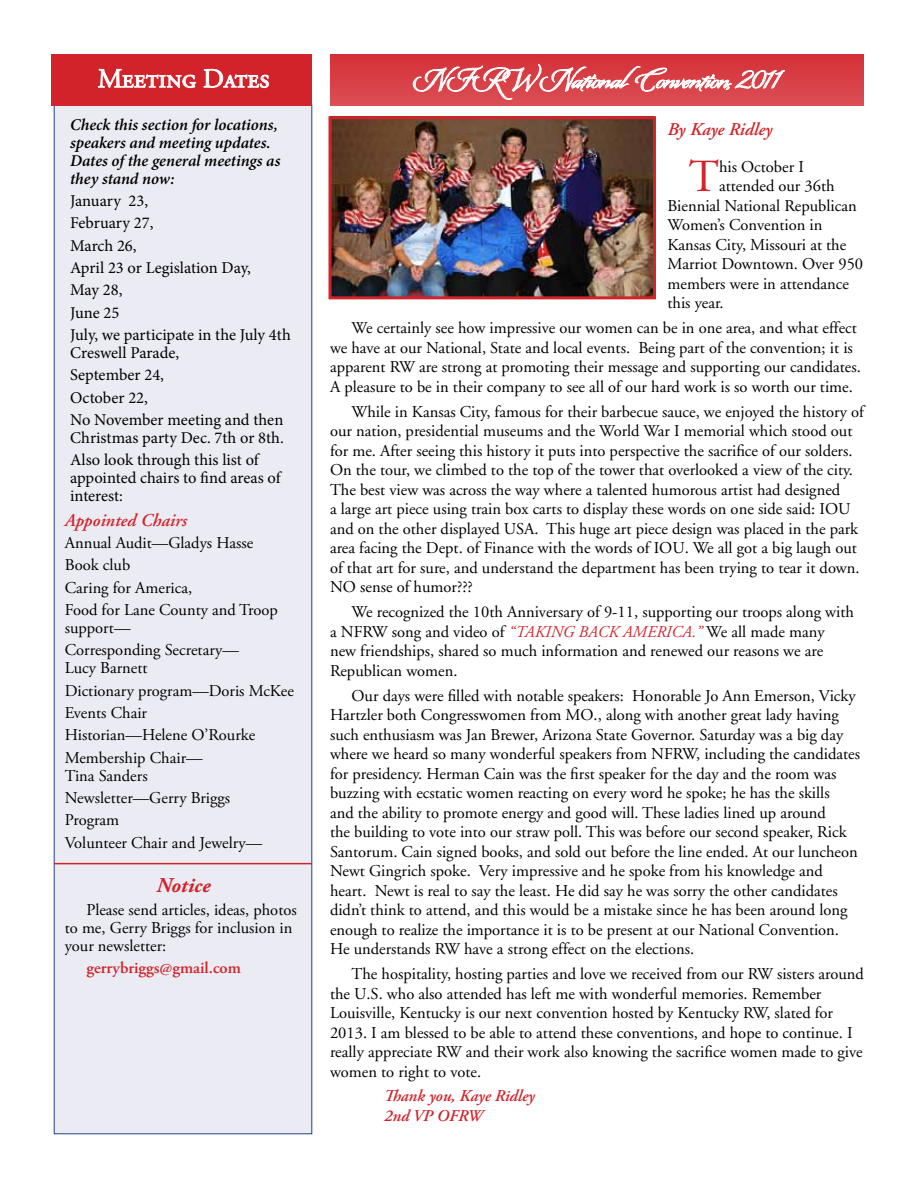
<style>
.page{position:relative;width:918px;height:1188px;background:#fff}
.page>*{position:absolute;margin:0;border:0;box-sizing:border-box;transform-origin:0 0}
.t1{font:45.9px "Adobe Garamond";color:#d2232a}
.t2{font:28.5px "Origins";color:#fff;scale:1.1 1}
.t3{font:27px "Adobe Garamond Regular SC";color:#fff}
.t4{font:italic 700 21px "Adobe Garamond Pro";color:#d2232a}
.t5{font:italic 600 18px "Adobe Garamond";color:#d2232a}
.t6{font:16.5px/19.5px "Adobe Garamond";color:#000}
.t7{font:16.5px/22.4px "Adobe Garamond Pro";color:#000}
.t8{font:16.5px/22.4px "Minion Pro";color:#000}
.t9{font:italic 600 16.5px/18px "Minion Pro";letter-spacing:-.005em;color:#000}
.t10{font:italic 600 16.5px/19.5px "Adobe Garamond Pro";color:#d2232a}
.t11{font:600 16.5px "Adobe Garamond Pro";color:#d2232a}
.s1{font-style:italic;color:#d2232a}
</style>
<div class="page">
<div style="left:330px;top:54px;width:534px;height:52px;background:linear-gradient(to bottom,#d42f36,#db4f54)"></div>
<svg style="left:413px;top:64px;width:372px;height:36px"></svg>
<div style="left:54px;top:105px;width:258px;height:1029px;background:#ebebf4"></div>
<div style="left:51px;top:54px;width:261px;height:52px;background:#d2232a"></div>
<svg style="left:98px;top:68px;width:98px;height:21px"></svg>
<svg style="left:203px;top:69px;width:66px;height:19px"></svg>
<img style="left:332px;top:120px;width:320px;height:175px">
<div style="left:328px;top:116px;width:328px;height:183px;border:3px solid #d2232a"></div>
<hr style="left:54px;top:863px;width:258px;height:1px;background:#d2232a">
<h3 class="t3" style="left:98px;top:64px;width:173px">Meeting Dates</h3>
<h2 class="t2" style="left:413px;top:61px;width:336px">NFRW NationalConvention, 2011</h2>
<p class="t9" style="left:70px;top:115px;width:212px">Check this section for locations, speakers and meeting updates.<br>Dates of the general meetings as they stand now:</p>
<p class="t8" style="left:70px;top:190px;width:222px">January 23,<br>February 27,<br>March 26,<br>April 23 or Legislation Day,<br>May 28,<br>June 25<br>July, we participate in the July 4th</p>
<p class="t8" style="left:70px;top:342px;width:215px">Creswell Parade,<br>September 24,<br>October 22,<br>No November meeting and then</p>
<p class="t8" style="left:70px;top:427px;width:215px">Christmas party Dec. 7th or 8th.<br>Also look through this list of</p>
<p class="t8" style="left:70px;top:469px;width:212px;line-height:18px">appointed chairs to find areas of interest:</p>
<p class="t5" style="left:65px;top:510px;width:124px">Appointed Chairs</p>
<p class="t7" style="left:65px;top:532px;width:215px">Annual Audit—Gladys Hasse<br>Book club<br>Caring for America,<br>Food for Lane County and Troop</p>
<p class="t7" style="left:65px;top:617px;width:176px">support—<br>Corresponding Secretary—</p>
<p class="t7" style="left:65px;top:658px;width:231px">Lucy Barnett<br>Dictionary program—Doris McKee<br>Events Chair<br>Historian—Helene O’Rourke<br>Membership Chair—</p>
<p class="t7" style="left:65px;top:765px;width:199px">Tina Sanders<br>Newsletter—Gerry Briggs<br>Program<br>Volunteer Chair and Jewelry—</p>
<p class="t4" style="left:157px;top:874px;width:55px">Notice</p>
<p class="t7" style="left:65px;top:901px;width:233px;line-height:18px;text-indent:22px">Please send articles, ideas, photos to me, Gerry Briggs for inclusion in your newsletter:</p>
<p class="t11" style="left:86px;top:958px;width:156px">gerrybriggs@gmail.com</p>
<p class="t5" style="left:668px;top:119px;width:106px">By Kaye Ridley</p>
<h1 class="t1" style="left:689px;top:152px;width:32px">T</h1>
<p class="t6" style="left:719px;top:157px;width:86px">his October I</p>
<p class="t6" style="left:719px;top:177px;width:117px">attended our 36th</p>
<p class="t6" style="left:667px;top:196px;width:191px">Biennial National Republican</p>
<p class="t6" style="left:667px;top:216px;width:157px">Women’s Convention in</p>
<p class="t6" style="left:667px;top:235px;width:180px">Kansas City, Missouri at the</p>
<p class="t6" style="left:667px;top:255px;width:197px">Marriot Downtown. Over 950</p>
<p class="t6" style="left:667px;top:274px;width:183px">members were in attendance</p>
<p class="t6" style="left:667px;top:294px;width:58px">this year.</p>
<p class="t6" style="left:330px;top:319px;width:532px;text-indent:22px">We certainly see how impressive our women can be in one area, and what effect we have at our National, State and local events. Being part of the convention; it is apparent RW are strong at promoting their message and supporting our candidates.<br>A pleasure to be in their company to see all of our hard work is so worth our time.</p>
<p class="t6" style="left:330px;top:402px;width:536px;text-indent:22px">While in Kansas City, famous for their barbecue sauce, we enjoyed the history of our nation, presidential museums and the World War I memorial which stood out for me. After seeing this history it puts into perspective the sacrifice of our solders.<br>On the tour, we climbed to the top of the tower that overlooked a view of the city.<br>The best view was across the way where a talented humorous artist had designed<br>a large art piece using train box carts to display these words on one side said: IOU and on the other displayed USA. This huge art piece design was placed in the park area facing the Dept. of Finance with the words of IOU. We all got a big laugh out of that art for sure, and understand the department has been trying to tear it down.<br>NO sense of humor???</p>
<p class="t6" style="left:330px;top:603px;width:525px;text-indent:22px">We recognized the 10th Anniversary of 9-11, supporting our troops along with a NFRW song and video of <span class="s1">“TAKING BACK AMERICA.”</span> We all made many new friendships, shared so much information and renewed our reasons we are Republican women.</p>
<p class="t6" style="left:330px;top:686px;width:532px;text-indent:22px">Our days were filled with notable speakers: Honorable Jo Ann Emerson, Vicky Hartzler both Congresswomen from MO., along with another great lady having such enthusiasm was Jan Brewer, Arizona State Governor. Saturday was a big day where we heard so many wonderful speakers from NFRW, including the candidates for presidency. Herman Cain was the first speaker for the day and the room was buzzing with ecstatic women reacting on every word he spoke; he has the skills<br>and the ability to promote energy and good will. These ladies lined up around<br>the building to vote into our straw poll. This was before our second speaker, Rick Santorum. Cain signed books, and sold out before the line ended. At our luncheon Newt Gingrich spoke. Very impressive and he spoke from his knowledge and heart. Newt is real to say the least. He did say he was sorry the other candidates didn’t think to attend, and this would be a mistake since he has been around long enough to realize the importance it is to be present at our National Convention.<br>He understands RW have a strong effect on the elections.</p>
<p class="t6" style="left:330px;top:965px;width:535px;text-indent:22px">The hospitality, hosting parties and love we received from our RW sisters around the U.S. who also attended has left me with wonderful memories. Remember Louisville, Kentucky is our next convention hosted by Kentucky RW, slated for 2013. I am blessed to be able to attend these conventions, and hope to continue. I really appreciate RW and their work also knowing the sacrifice women made to give women to right to vote.</p>
<p class="t10" style="left:384px;top:1087px;width:152px">Thank you, Kaye Ridley<br>2nd VP OFRW</p>
</div>
